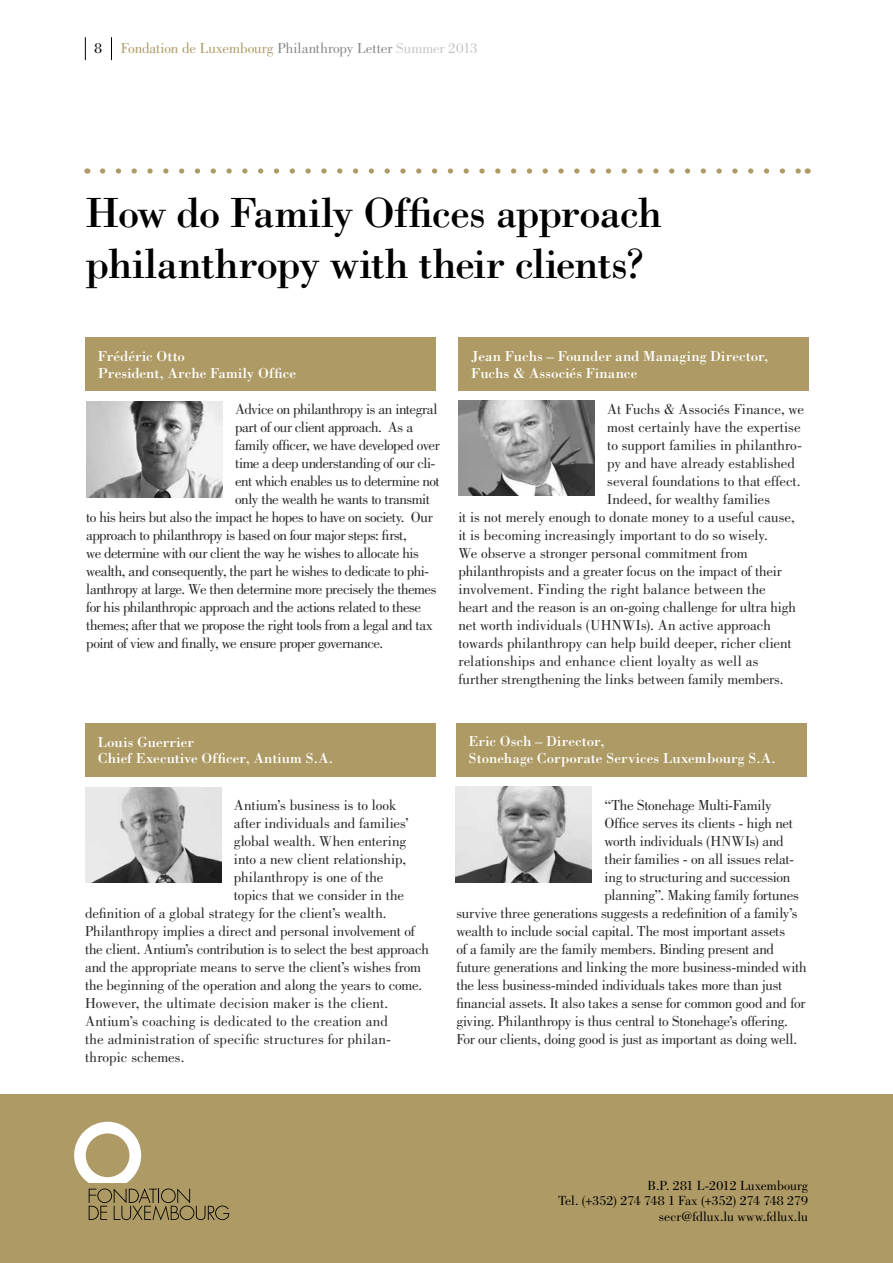
<style>
.page{position:relative;width:893px;height:1263px;background:#fff}
.page>*{position:absolute;margin:0;border:0;box-sizing:border-box;transform-origin:0 0}
.t1{font:43.5px/51px "Bodoni Std";letter-spacing:-.025em;color:#000}
.t2{font:15px "Bodoni Std";letter-spacing:-.015em;color:#282827}
.t3{font:15px "Bodoni Std";letter-spacing:-.035em;color:#282827}
.t4{font:15px/16.5px "Bodoni Std";color:#fff}
.t5{font:15px "Bodoni Std";letter-spacing:.005em;color:#282827}
.t6{font:15px "Bodoni Std";letter-spacing:.01em;color:#282827}
.t7{font:15px "Bodoni Std";letter-spacing:-.04em;color:#282827}
.t8{font:15px "Bodoni Std";color:#ae9a64}
.t9{font:15px "Bodoni Std";color:#000}
.t10{font:13.65px/15.6px "Bodoni Std";letter-spacing:.005em;color:#000;text-align:right}
.s1{color:#878787}
.s2{color:#c6c6c6}
</style>
<div class="page">
<div style="left:0;top:1094px;width:893px;height:169px;background:#ae9a64"></div>
<svg style="left:74px;top:1122px;width:155px;height:98px"></svg>
<svg style="left:111px;top:37px;width:1px;height:23px"></svg>
<svg style="left:85px;top:37px;width:1px;height:23px"></svg>
<svg style="left:103px;top:168px;width:696px;height:6px"></svg>
<div style="left:458px;top:338px;width:351px;height:53px;background:#ae9a64"></div>
<img style="left:458px;top:400px;width:137px;height:96px">
<div style="left:456px;top:723px;width:351px;height:53px;background:#ae9a64"></div>
<img style="left:456px;top:787px;width:136px;height:95px">
<div style="left:85px;top:338px;width:351px;height:53px;background:#ae9a64"></div>
<img style="left:86px;top:402px;width:136px;height:95px">
<div style="left:85px;top:723px;width:351px;height:53px;background:#ae9a64"></div>
<img style="left:85px;top:787px;width:136px;height:96px">
<p class="t9" style="left:94px;top:39px;width:9px">8</p>
<p class="t8" style="left:121px;top:39px;width:359px">Fondation de Luxembourg <span class="s1">Philanthropy Letter</span> <span class="s2">Summer 2013</span></p>
<h1 class="t1" style="left:86px;top:187px;width:578px">How do Family Offices approach philanthropy with their clients?</h1>
<p class="t4" style="left:98px;top:348px;width:200px">Frédéric Otto<br>President, Arche Family Office</p>
<p class="t2" style="left:235px;top:401px;width:204px">Advice on philanthropy is an integral</p>
<p class="t3" style="left:235px;top:419px;width:179px">part of our client approach. As a</p>
<p class="t7" style="left:235px;top:437px;width:206px">family officer, we have developed over</p>
<p class="t2" style="left:235px;top:455px;width:202px">time a deep understanding of our cli-</p>
<p class="t7" style="left:235px;top:473px;width:206px">ent which enables us to determine not</p>
<p class="t2" style="left:235px;top:491px;width:196px">only the wealth he wants to transmit</p>
<p class="t3" style="left:86px;top:509px;width:348px">to his heirs but also the impact he hopes to have on society. Our</p>
<p class="t3" style="left:86px;top:527px;width:322px">approach to philanthropy is based on four major steps: first,</p>
<p class="t3" style="left:86px;top:545px;width:334px">we determine with our client the way he wishes to allocate his</p>
<p class="t3" style="left:86px;top:563px;width:344px">wealth, and consequently, the part he wishes to dedicate to phi-</p>
<p class="t3" style="left:86px;top:581px;width:352px">lanthropy at large. We then determine more precisely the themes</p>
<p class="t3" style="left:86px;top:599px;width:336px">for his philanthropic approach and the actions related to these</p>
<p class="t2" style="left:86px;top:617px;width:348px">themes; after that we propose the right tools from a legal and tax</p>
<p class="t3" style="left:86px;top:635px;width:299px">point of view and finally, we ensure proper governance.</p>
<p class="t4" style="left:471px;top:348px;width:299px">Jean Fuchs – Founder and Managing Director,<br>Fuchs &amp; Associés Finance</p>
<p class="t2" style="left:607px;top:401px;width:198px">At Fuchs &amp; Associés Finance, we</p>
<p class="t2" style="left:607px;top:419px;width:195px">most certainly have the expertise</p>
<p class="t5" style="left:607px;top:437px;width:196px">to support families in philanthro-</p>
<p class="t2" style="left:607px;top:455px;width:189px">py and have already established</p>
<p class="t2" style="left:607px;top:473px;width:195px">several foundations to that effect.</p>
<p class="t2" style="left:607px;top:491px;width:164px">Indeed, for wealthy families</p>
<p class="t2" style="left:458px;top:509px;width:338px">it is not merely enough to donate money to a useful cause,</p>
<p class="t2" style="left:458px;top:527px;width:311px">it is becoming increasingly important to do so wisely.</p>
<p class="t2" style="left:458px;top:545px;width:291px">We observe a stronger personal commitment from</p>
<p class="t2" style="left:458px;top:563px;width:325px">philanthropists and a greater focus on the impact of their</p>
<p class="t5" style="left:458px;top:581px;width:309px">involvement. Finding the right balance between the</p>
<p class="t2" style="left:458px;top:599px;width:339px">heart and the reason is an on-going challenge for ultra high</p>
<p class="t2" style="left:458px;top:617px;width:314px">net worth individuals (UHNWIs). An active approach</p>
<p class="t2" style="left:458px;top:635px;width:335px">towards philanthropy can help build deeper, richer client</p>
<p class="t5" style="left:458px;top:653px;width:302px">relationships and enhance client loyalty as well as</p>
<p class="t2" style="left:458px;top:671px;width:327px">further strengthening the links between family members.</p>
<p class="t4" style="left:98px;top:733px;width:237px">Louis Guerrier<br>Chief Executive Officer, Antium S.A.</p>
<p class="t2" style="left:234px;top:797px;width:164px">Antium’s business is to look</p>
<p class="t2" style="left:234px;top:815px;width:177px">after individuals and families’</p>
<p class="t2" style="left:234px;top:833px;width:174px">global wealth. When entering</p>
<p class="t2" style="left:234px;top:851px;width:174px">into a new client relationship,</p>
<p class="t2" style="left:234px;top:869px;width:151px">philanthropy is one of the</p>
<p class="t2" style="left:234px;top:887px;width:172px">topics that we consider in the</p>
<p class="t2" style="left:85px;top:905px;width:303px">definition of a global strategy for the client’s wealth.</p>
<p class="t2" style="left:85px;top:923px;width:331px">Philanthropy implies a direct and personal involvement of</p>
<p class="t2" style="left:85px;top:941px;width:345px">the client. Antium’s contribution is to select the best approach</p>
<p class="t2" style="left:85px;top:959px;width:338px">and the appropriate means to serve the client’s wishes from</p>
<p class="t2" style="left:85px;top:977px;width:339px">the beginning of the operation and along the years to come.</p>
<p class="t2" style="left:85px;top:995px;width:305px">However, the ultimate decision maker is the client.</p>
<p class="t6" style="left:85px;top:1013px;width:304px">Antium’s coaching is dedicated to the creation and</p>
<p class="t6" style="left:85px;top:1031px;width:308px">the administration of specific structures for philan-</p>
<p class="t2" style="left:85px;top:1049px;width:101px">thropic schemes.</p>
<p class="t4" style="left:468px;top:733px;width:309px">Eric Osch – Director,<br>Stonehage Corporate Services Luxembourg S.A.</p>
<p class="t2" style="left:605px;top:797px;width:169px">“The Stonehage Multi-Family</p>
<p class="t2" style="left:605px;top:815px;width:190px">Office serves its clients - high net</p>
<p class="t2" style="left:605px;top:833px;width:181px">worth individuals (HNWIs) and</p>
<p class="t2" style="left:605px;top:851px;width:191px">their families - on all issues relat-</p>
<p class="t2" style="left:605px;top:869px;width:187px">ing to structuring and succession</p>
<p class="t2" style="left:605px;top:887px;width:196px">planning”. Making family fortunes</p>
<p class="t2" style="left:456px;top:905px;width:343px">survive three generations suggests a redefinition of a family’s</p>
<p class="t2" style="left:456px;top:923px;width:330px">wealth to include social capital. The most important assets</p>
<p class="t2" style="left:456px;top:941px;width:319px">of a family are the family members. Binding present and</p>
<p class="t2" style="left:456px;top:959px;width:352px">future generations and linking the more business-minded with</p>
<p class="t2" style="left:456px;top:977px;width:328px">the less business-minded individuals takes more than just</p>
<p class="t2" style="left:456px;top:995px;width:350px">financial assets. It also takes a sense for common good and for</p>
<p class="t2" style="left:456px;top:1013px;width:333px">giving. Philanthropy is thus central to Stonehage’s offering.</p>
<p class="t2" style="left:456px;top:1031px;width:342px">For our clients, doing good is just as important as doing well.</p>
<p class="t10" style="left:558px;top:1177px;width:251px">B.P. 281 L-2012 Luxembourg<br>Tel. (+352) 274 748 1 Fax (+352) 274 748 279 secr@fdlux.lu www.fdlux.lu</p>
</div>
